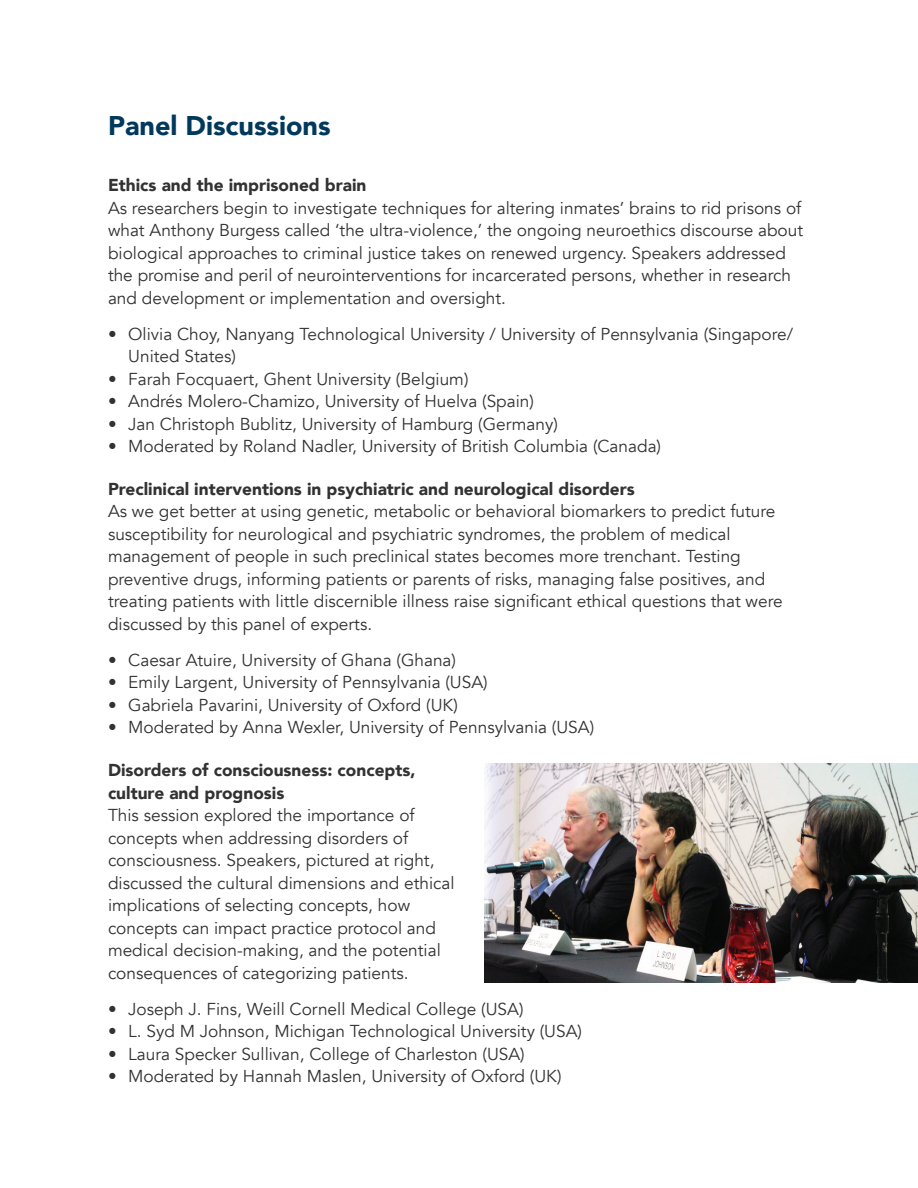
<style>
.page{position:relative;width:918px;height:1188px;background:#fff}
.page>*{position:absolute;margin:0;border:0;box-sizing:border-box;transform-origin:0 0}
.t1{font:900 27px "Avenir";color:#00395c}
.t2{font:17.25px/22.5px "Avenir";color:#333233}
.t3{font:900 17.25px/22.5px "Avenir";color:#333233}
</style>
<div class="page">
<img style="left:485px;top:764px;width:433px;height:219px">
<h1 class="t1" style="left:108px;top:102px;width:224px">Panel Discussions</h1>
<p class="t3" style="left:108px;top:174px;width:260px">Ethics and the imprisoned brain</p>
<p class="t2" style="left:108px;top:197px;width:697px">As researchers begin to investigate techniques for altering inmates’ brains to rid prisons of what Anthony Burgess called ‘the ultra-violence,’ the ongoing neuroethics discourse about biological approaches to criminal justice takes on renewed urgency. Speakers addressed the promise and peril of neurointerventions for incarcerated persons, whether in research and development or implementation and oversight.</p>
<p class="t2" style="left:128px;top:323px;width:666px;text-indent:-20px">• Olivia Choy, Nanyang Technological University / University of Pennsylvania (Singapore/<br>United States)</p>
<p class="t2" style="left:108px;top:368px;width:362px">• Farah Focquaert, Ghent University (Belgium)</p>
<p class="t2" style="left:108px;top:390px;width:428px">• Andrés Molero-Chamizo, University of Huelva (Spain)</p>
<p class="t2" style="left:108px;top:413px;width:451px">• Jan Christoph Bublitz, University of Hamburg (Germany)</p>
<p class="t2" style="left:108px;top:435px;width:555px">• Moderated by Roland Nadler, University of British Columbia (Canada)</p>
<p class="t3" style="left:108px;top:477px;width:528px">Preclinical interventions in psychiatric and neurological disorders</p>
<p class="t2" style="left:108px;top:501px;width:676px">As we get better at using genetic, metabolic or behavioral biomarkers to predict future susceptibility for neurological and psychiatric syndromes, the problem of medical management of people in such preclinical states becomes more trenchant. Testing preventive drugs, informing patients or parents of risks, managing false positives, and treating patients with little discernible illness raise significant ethical questions that were discussed by this panel of experts.</p>
<p class="t2" style="left:108px;top:649px;width:350px">• Caesar Atuire, University of Ghana (Ghana)</p>
<p class="t2" style="left:108px;top:672px;width:381px">• Emily Largent, University of Pennsylvania (USA)</p>
<p class="t2" style="left:108px;top:694px;width:351px">• Gabriela Pavarini, University of Oxford (UK)</p>
<p class="t2" style="left:108px;top:717px;width:488px">• Moderated by Anna Wexler, University of Pennsylvania (USA)</p>
<p class="t3" style="left:108px;top:758px;width:309px">Disorders of consciousness: concepts, culture and prognosis</p>
<p class="t2" style="left:108px;top:804px;width:348px">This session explored the importance of concepts when addressing disorders of consciousness. Speakers, pictured at right, discussed the cultural dimensions and ethical implications of selecting concepts, how concepts can impact practice protocol and medical decision-making, and the potential consequences of categorizing patients.</p>
<p class="t2" style="left:108px;top:998px;width:417px">• Joseph J. Fins, Weill Cornell Medical College (USA)</p>
<p class="t2" style="left:108px;top:1020px;width:476px">• L. Syd M Johnson, Michigan Technological University (USA)</p>
<p class="t2" style="left:108px;top:1043px;width:418px">• Laura Specker Sullivan, College of Charleston (USA)</p>
<p class="t2" style="left:108px;top:1065px;width:455px">• Moderated by Hannah Maslen, University of Oxford (UK)</p>
</div>
